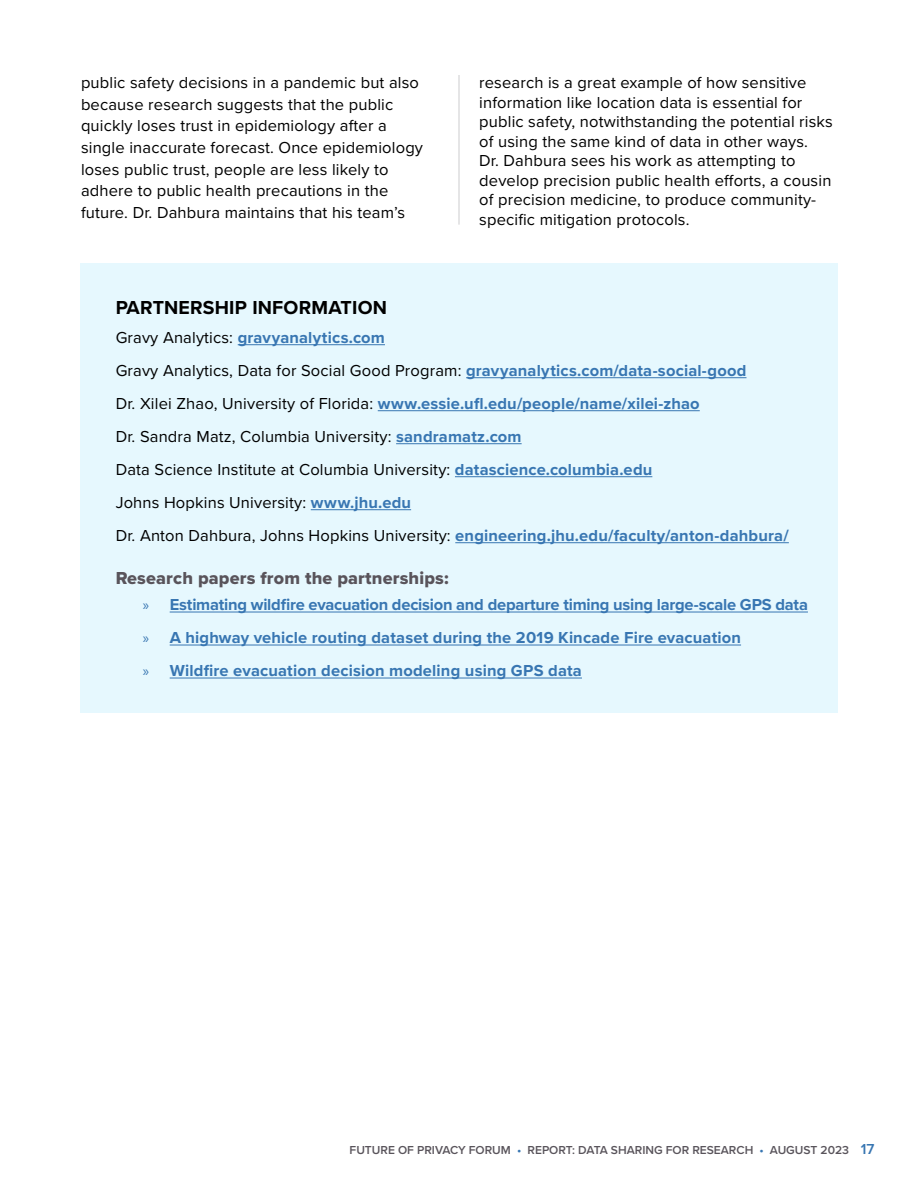
<style>
.page{position:relative;width:918px;height:1188px;background:#fff}
.page>*{position:absolute;margin:0;border:0;box-sizing:border-box;transform-origin:0 0}
.t1{font:700 19.5px "Proxima Nova";letter-spacing:.01em;color:#000}
.t2{font:18px "Proxima Nova Extrabld";letter-spacing:.01em;color:#59545b}
.t3{font:16.5px/19.5px "Proxima Nova";letter-spacing:.01em;color:#000}
.t4{font:700 16.5px/33px "Proxima Nova";letter-spacing:.005em;color:#3876b2}
.t5{font:600 12px "Proxima Nova";color:#59545b}
.s1{font-weight:700;color:#3876b2}
.s2{font-family:"Myriad Pro";font-weight:400;font-size:15px}
.s3{color:#3876b2}
.s4{font-size:15px;color:#3876b2}
</style>
<div class="page">
<hr style="left:459px;top:75px;width:1px;height:150px;background:#cdccce">
<div style="left:81px;top:263px;width:757px;height:450px;background:#e6f8fe"></div>
<hr style="left:238px;top:344px;width:147px;height:1px;background:#3876b2">
<hr style="left:466px;top:377px;width:280px;height:1px;background:#3876b2">
<hr style="left:378px;top:410px;width:322px;height:1px;background:#3876b2">
<hr style="left:396px;top:443px;width:126px;height:1px;background:#3876b2">
<hr style="left:455px;top:476px;width:197px;height:1px;background:#3876b2">
<hr style="left:311px;top:509px;width:100px;height:1px;background:#3876b2">
<hr style="left:455px;top:542px;width:334px;height:1px;background:#3876b2">
<hr style="left:170px;top:612px;width:638px;height:1px;background:#3876b2">
<hr style="left:170px;top:645px;width:571px;height:1px;background:#3876b2">
<hr style="left:170px;top:678px;width:412px;height:1px;background:#3876b2">
<p class="t3" style="left:81px;top:71px;width:344px;line-height:21.8px">public safety decisions in a pandemic but also because research suggests that the public quickly loses trust in epidemiology after a single inaccurate forecast. Once epidemiology loses public trust, people are less likely to adhere to public health precautions in the future. Dr. Dahbura maintains that his team’s</p>
<p class="t3" style="left:479px;top:72px;width:355px">research is a great example of how sensitive information like location data is essential for public safety, notwithstanding the potential risks of using the same kind of data in other ways.<br>Dr. Dahbura sees his work as attempting to develop precision public health efforts, a cousin of precision medicine, to produce community&shy;specific mitigation protocols.</p>
<p class="t1" style="left:116px;top:293px;width:273px">PARTNERSHIP INFORMATION</p>
<p class="t3" style="left:116px;top:320px;width:675px;line-height:33px">Gravy Analytics: <span class="s1">gravyanalytics.com<br></span>Gravy Analytics, Data for Social Good Program: <span class="s1">gravyanalytics.com/data-social-good<br></span>Dr. Xilei Zhao, University of Florida: <span class="s1">www.essie.ufl.edu/people/name/xilei-zhao<br></span>Dr. Sandra Matz, Columbia University: <span class="s1">sandramatz.com<br></span>Data Science Institute at Columbia University: <span class="s1">datascience.columbia.edu<br></span>Johns Hopkins University: <span class="s1">www.jhu.edu<br></span>Dr. Anton Dahbura, Johns Hopkins University: <span class="s1">engineering.jhu.edu/faculty/anton-dahbura/</span></p>
<p class="t2" style="left:116px;top:565px;width:335px">Research papers from the partnerships:</p>
<p class="t4" style="left:143px;top:587px;width:667px"><span class="s2">»</span> Estimating wildfire evacuation decision and departure timing using large-scale GPS data <span class="s2">»</span> A highway vehicle routing dataset during the 2019 Kincade Fire evacuation<br><span class="s2">»</span> Wildfire evacuation decision modeling using GPS data</p>
<p class="t5" style="left:350px;top:1141px;width:526px">FUTURE OF PRIVACY FORUM <span class="s3">•</span> REPORT: DATA SHARING FOR RESEARCH <span class="s3">•</span> AUGUST 2023 <span class="s4">17</span></p>
</div>
